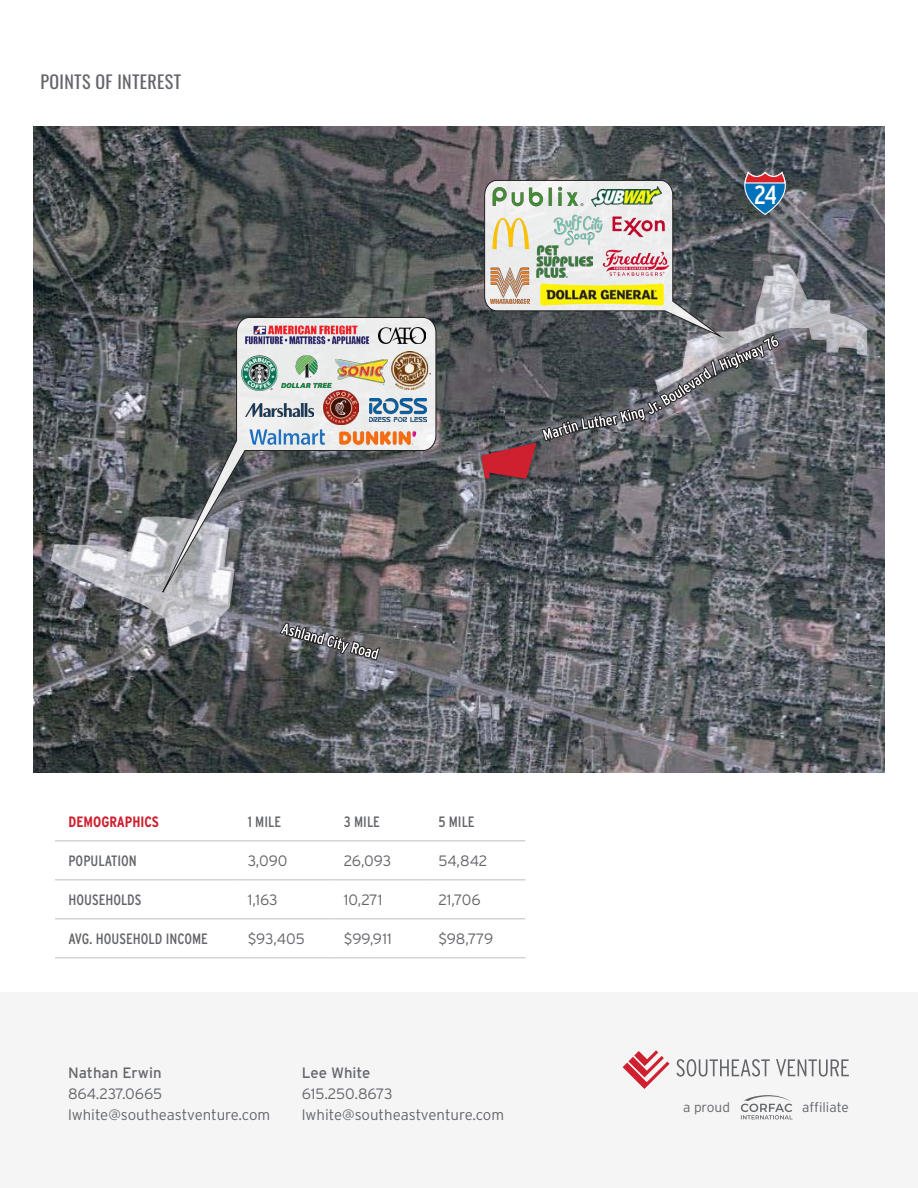
<style>
.page{position:relative;width:918px;height:1188px;background:#fff}
.page>*{position:absolute;margin:0;border:0;box-sizing:border-box;transform-origin:0 0}
.t1{font:26.25px "Interstate Condensed";color:#fff}
.Headline{font:18px "Oswald";letter-spacing:.02em;color:#63656a}
.t2{font:300 15px/21px "Interstate";color:#63666b}
.t3{font:300 15px "Interstate";color:#63656a}
.t4{font:15px "Interstate Condensed";color:#63656a}
.t5{font:15px "Interstate";color:#63666b}
.t6{font:700 15px "Interstate Condensed";color:#ce202f}
.t7{font:300 13.65px "Interstate";color:#63666a}
</style>
<div class="page">
<div style="left:0;top:992px;width:918px;height:196px;background:#f5f5f5"></div>
<svg style="left:623px;top:1050px;width:47px;height:39px"></svg>
<svg style="left:676px;top:1059px;width:94px;height:18px"></svg>
<svg style="left:776px;top:1059px;width:73px;height:18px"></svg>
<svg style="left:741px;top:1095px;width:52px;height:24px"></svg>
<img style="left:34px;top:127px;width:850px;height:645px">
<svg style="left:51px;top:516px;width:184px;height:131px"></svg>
<svg style="left:279px;top:622px;width:101px;height:38px"></svg>
<svg style="left:162px;top:317px;width:275px;height:276px"></svg>
<img style="left:249px;top:428px;width:78px;height:17px">
<img style="left:369px;top:399px;width:57px;height:23px">
<img style="left:246px;top:404px;width:67px;height:13px">
<img style="left:324px;top:390px;width:35px;height:35px">
<img style="left:338px;top:429px;width:81px;height:17px">
<img style="left:378px;top:327px;width:48px;height:16px">
<img style="left:245px;top:324px;width:125px;height:22px">
<img style="left:336px;top:359px;width:52px;height:26px">
<img style="left:242px;top:355px;width:35px;height:36px">
<img style="left:392px;top:352px;width:39px;height:37px">
<img style="left:282px;top:355px;width:50px;height:32px">
<img style="left:482px;top:171px;width:385px;height:308px">
<hr style="left:55px;top:840px;width:179px;height:2px;background:#d4d3d5">
<hr style="left:234px;top:840px;width:96px;height:2px;background:#d4d3d5">
<hr style="left:330px;top:840px;width:95px;height:2px;background:#d4d3d5">
<hr style="left:425px;top:840px;width:100px;height:2px;background:#d4d3d5">
<hr style="left:55px;top:879px;width:179px;height:2px;background:#d4d3d5">
<hr style="left:234px;top:879px;width:96px;height:2px;background:#d4d3d5">
<hr style="left:330px;top:879px;width:95px;height:2px;background:#d4d3d5">
<hr style="left:425px;top:879px;width:100px;height:2px;background:#d4d3d5">
<hr style="left:55px;top:918px;width:179px;height:2px;background:#d4d3d5">
<hr style="left:234px;top:918px;width:96px;height:2px;background:#d4d3d5">
<hr style="left:330px;top:918px;width:95px;height:2px;background:#d4d3d5">
<hr style="left:425px;top:918px;width:100px;height:2px;background:#d4d3d5">
<hr style="left:55px;top:957px;width:179px;height:1px;background:#d4d3d5">
<hr style="left:234px;top:957px;width:96px;height:1px;background:#d4d3d5">
<hr style="left:330px;top:957px;width:95px;height:1px;background:#d4d3d5">
<hr style="left:425px;top:957px;width:100px;height:1px;background:#d4d3d5">
<p class="Headline" style="left:40px;top:66px;width:142px">POINTS OF INTEREST</p>
<p class="t1" style="left:754px;top:180px;width:25px">24</p>
<p class="t6" style="left:68px;top:814px;width:92px">DEMOGRAPHICS</p>
<p class="t4" style="left:248px;top:814px;width:35px">1 MILE</p>
<p class="t4" style="left:344px;top:814px;width:38px">3 MILE</p>
<p class="t4" style="left:438px;top:814px;width:38px">5 MILE</p>
<p class="t4" style="left:68px;top:853px;width:70px">POPULATION</p>
<p class="t3" style="left:248px;top:853px;width:41px">3,090</p>
<p class="t3" style="left:344px;top:853px;width:49px">26,093</p>
<p class="t3" style="left:438px;top:853px;width:51px">54,842</p>
<p class="t4" style="left:68px;top:892px;width:74px">HOUSEHOLDS</p>
<p class="t3" style="left:248px;top:892px;width:31px">1,163</p>
<p class="t3" style="left:344px;top:892px;width:40px">10,271</p>
<p class="t3" style="left:438px;top:892px;width:44px">21,706</p>
<p class="t4" style="left:68px;top:931px;width:141px">AVG. HOUSEHOLD INCOME</p>
<p class="t3" style="left:248px;top:931px;width:59px">$93,405</p>
<p class="t3" style="left:344px;top:931px;width:49px">$99,911</p>
<p class="t3" style="left:438px;top:931px;width:56px">$98,779</p>
<p class="t5" style="left:68px;top:1064px;width:95px">Nathan Erwin</p>
<p class="t2" style="left:68px;top:1083px;width:204px">864.237.0665 lwhite@southeastventure.com</p>
<p class="t5" style="left:302px;top:1064px;width:70px">Lee White</p>
<p class="t2" style="left:302px;top:1083px;width:204px">615.250.8673 lwhite@southeastventure.com</p>
<p class="t7" style="left:683px;top:1099px;width:48px">a proud</p>
<p class="t7" style="left:802px;top:1099px;width:48px">affiliate</p>
</div>
